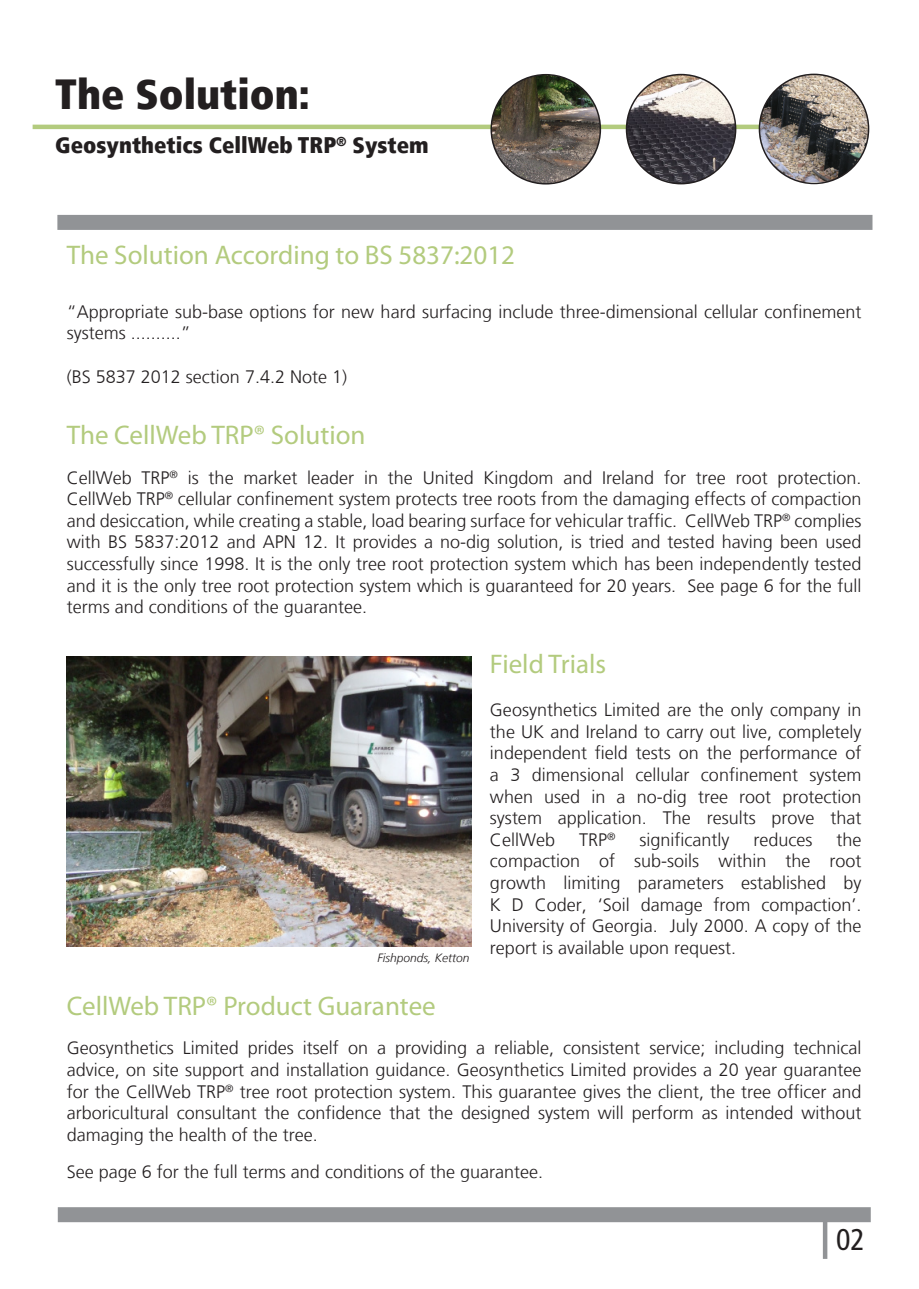
<style>
.page{position:relative;width:919px;height:1289px;background:#fff}
.page>*{position:absolute;margin:0;border:0;box-sizing:border-box;transform-origin:0 0}
.t1{font:900 condensed 42px "Frutiger LT";color:#231f20}
.t2{font:condensed 30px "Frutiger LT";color:#231f20}
.t3{font:27px "Myriad Pro";color:#b3cb7e}
.t4{font:900 condensed 22.5px "Frutiger LT";color:#231f20}
.t5{font:300 18px/21.6px "Frutiger LT";color:#231f20;text-align:justify}
.t6{font:italic 300 12px "Frutiger LT";color:#231f20}
</style>
<div class="page">
<div style="left:58px;top:1207px;width:812px;height:15px;background:#919396"></div>
<hr style="left:33px;top:125px;width:819px;height:4px;background:#b3cb7e">
<div style="left:57px;top:215px;width:815px;height:15px;background:#919396"></div>
<img style="left:67px;top:656px;width:404px;height:290px">
<img style="left:626px;top:75px;width:109px;height:109px;border-radius:55px">
<div style="left:625px;top:74px;width:111px;height:110px;border:2px solid #231f20;border-radius:50%"></div>
<img style="left:491px;top:75px;width:109px;height:109px;border-radius:55px">
<div style="left:490px;top:74px;width:111px;height:110px;border:2px solid #231f20;border-radius:50%"></div>
<img style="left:761px;top:74px;width:107px;height:108px">
<div style="left:758px;top:74px;width:111px;height:110px;border:2px solid #231f20;border-radius:50%"></div>
<div style="left:822px;top:1214px;width:5px;height:44px;background:#919396"></div>
<p class="t1" style="left:55px;top:69px;width:256px">The Solution:</p>
<p class="t4" style="left:55px;top:132px;width:375px">Geosynthetics CellWeb TRP<sup>®</sup> System</p>
<p class="t3" style="left:67px;top:238px;width:449px">The Solution According to BS 5837:2012</p>
<p class="t5" style="left:67px;top:301px;width:796px">“Appropriate sub-base options for new hard surfacing include three-dimensional cellular confinement systems ..........”</p>
<p class="t5" style="left:67px;top:366px;width:282px">(BS 5837 2012 section 7.4.2 Note 1)</p>
<p class="t3" style="left:67px;top:418px;width:300px">The CellWeb TRP® Solution</p>
<p class="t5" style="left:67px;top:467px;width:796px">CellWeb TRP<sup>®</sup> is the market leader in the United Kingdom and Ireland for tree root protection.<br>CellWeb TRP<sup>®</sup> cellular confinement system protects tree roots from the damaging effects of compaction and desiccation, while creating a stable, load bearing surface for vehicular traffic. CellWeb TRP<sup>®</sup> complies with BS 5837:2012 and APN 12. It provides a no-dig solution, is tried and tested having been used successfully since 1998. It is the only tree root protection system which has been independently tested and it is the only tree root protection system which is guaranteed for 20 years. See page 6 for the full terms and conditions of the guarantee.</p>
<p class="t6" style="left:377px;top:950px;width:94px">Fishponds, Ketton</p>
<p class="t3" style="left:490px;top:647px;width:118px">Field Trials</p>
<p class="t5" style="left:490px;top:699px;width:373px">Geosynthetics Limited are the only company in the UK and Ireland to carry out live, completely independent field tests on the performance of a 3 dimensional cellular confinement system when used in a no-dig tree root protection system application. The results prove that CellWeb</p>
<p class="t5" style="left:579px;top:829px;width:38px">TRP<sup>®</sup></p>
<p class="t5" style="left:639px;top:829px;width:91px">significantly</p>
<p class="t5" style="left:753px;top:829px;width:61px">reduces</p>
<p class="t5" style="left:490px;top:829px;width:373px;text-indent:346px">the compaction of sub-soils within the root growth limiting parameters established by K D Coder, ‘Soil damage from compaction’.<br>University of Georgia. July 2000. A copy of the report is available upon request.</p>
<p class="t3" style="left:67px;top:989px;width:370px">CellWeb TRP® Product Guarantee</p>
<p class="t5" style="left:67px;top:1037px;width:796px">Geosynthetics Limited prides itself on a providing a reliable, consistent service; including technical advice, on site support and installation guidance. Geosynthetics Limited provides a 20 year guarantee for the CellWeb TRP<sup>®</sup> tree root protection system. This guarantee gives the client, the tree officer and arboricultural consultant the confidence that the designed system will perform as intended without damaging the health of the tree.</p>
<p class="t5" style="left:67px;top:1160px;width:478px">See page 6 for the full terms and conditions of the guarantee.</p>
<p class="t2" style="left:836px;top:1222px;width:30px">02</p>
</div>
